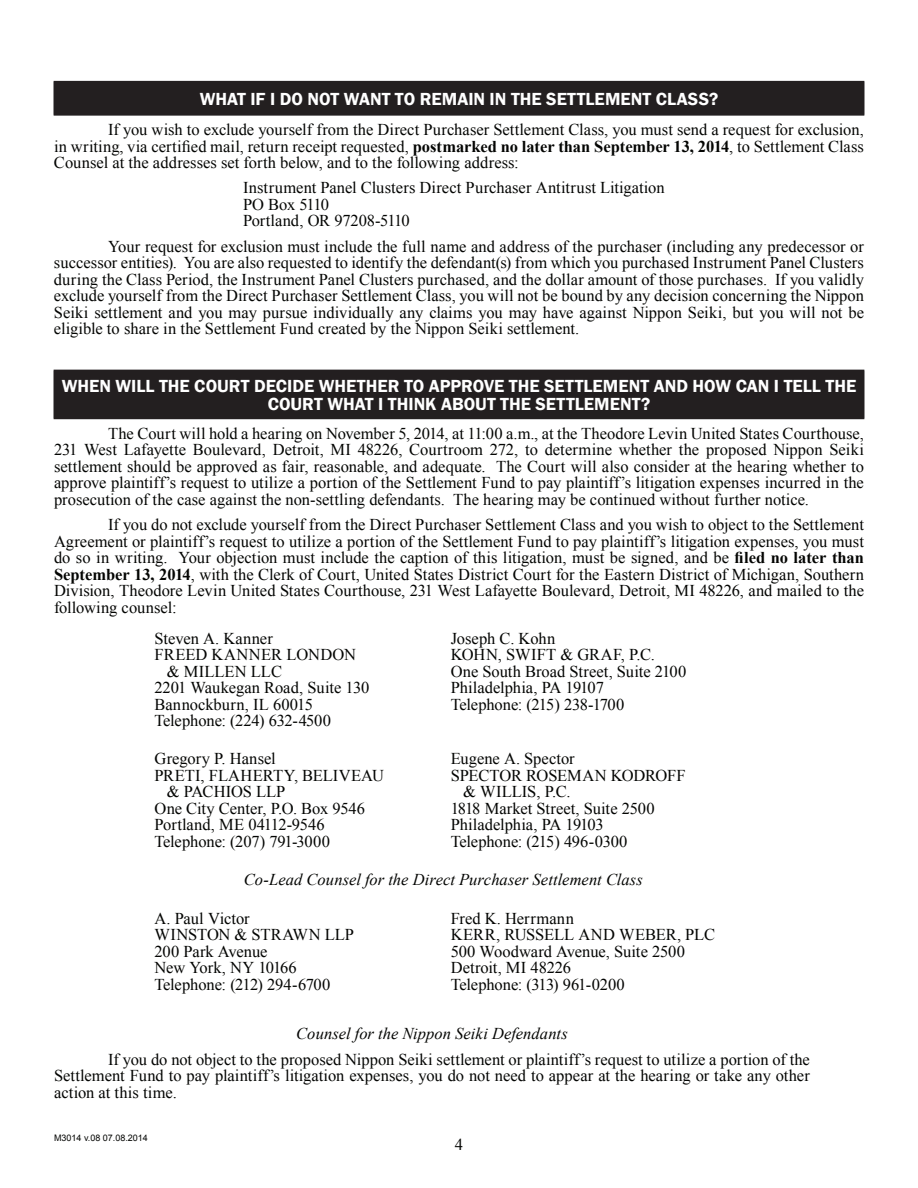
<style>
.page{position:relative;width:918px;height:1188px;background:#fff}
.page>*{position:absolute;margin:0;border:0;box-sizing:border-box;transform-origin:0 0}
.t1{font:600 18px/18px "Franklin Gothic";color:#fff;text-align:center}
.t2{font:16.5px/16.5px "Times New Roman";letter-spacing:-.005em;color:#040503;text-align:justify}
.t3{font:italic 16.5px "Times New Roman";letter-spacing:.005em;color:#040503}
.t4{font:9px "Arial";color:#040503}
.s1{font-weight:700}
</style>
<div class="page">
<div style="left:54px;top:81px;width:810px;height:34px;background:#231f20"></div>
<hr style="left:864px;top:82px;width:1px;height:33px;background:#231f20">
<hr style="left:54px;top:115px;width:810px;height:1px;background:#231f20">
<div style="left:54px;top:370px;width:810px;height:49px;background:#231f20"></div>
<hr style="left:864px;top:371px;width:1px;height:47px;background:#231f20">
<p class="t1" style="left:200px;top:90px;width:520px">WHAT IF I DO NOT WANT TO REMAIN IN THE SETTLEMENT CLASS?</p>
<p class="t2" style="left:54px;top:121px;width:812px;text-indent:54px">If you wish to exclude yourself from the Direct Purchaser Settlement Class, you must send a request for exclusion, in writing, via certified mail, return receipt requested, <span class="s1">postmarked no later than September 13, 2014</span>, to Settlement Class Counsel at the addresses set forth below, and to the following address:</p>
<p class="t2" style="left:243px;top:179px;width:423px;text-align:left">Instrument Panel Clusters Direct Purchaser Antitrust Litigation<br>PO Box 5110<br>Portland, OR 97208-5110</p>
<p class="t2" style="left:54px;top:238px;width:812px;text-indent:54px">Your request for exclusion must include the full name and address of the purchaser (including any predecessor or successor entities). You are also requested to identify the defendant(s) from which you purchased Instrument Panel Clusters during the Class Period, the Instrument Panel Clusters purchased, and the dollar amount of those purchases. If you validly exclude yourself from the Direct Purchaser Settlement Class, you will not be bound by any decision concerning the Nippon Seiki settlement and you may pursue individually any claims you may have against Nippon Seiki, but you will not be eligible to share in the Settlement Fund created by the Nippon Seiki settlement.</p>
<p class="t1" style="left:62px;top:377px;width:796px">WHEN WILL THE COURT DECIDE WHETHER TO APPROVE THE SETTLEMENT AND HOW CAN I TELL THE<br>COURT WHAT I THINK ABOUT THE SETTLEMENT?</p>
<p class="t2" style="left:54px;top:425px;width:811px;text-indent:54px">The Court will hold a hearing on November 5, 2014, at 11:00 a.m., at the Theodore Levin United States Courthouse, 231 West Lafayette Boulevard, Detroit, MI 48226, Courtroom 272, to determine whether the proposed Nippon Seiki settlement should be approved as fair, reasonable, and adequate. The Court will also consider at the hearing whether to approve plaintiff’s request to utilize a portion of the Settlement Fund to pay plaintiff’s litigation expenses incurred in the prosecution of the case against the non-settling defendants. The hearing may be continued without further notice.</p>
<p class="t2" style="left:54px;top:516px;width:812px;text-indent:54px">If you do not exclude yourself from the Direct Purchaser Settlement Class and you wish to object to the Settlement Agreement or plaintiff’s request to utilize a portion of the Settlement Fund to pay plaintiff’s litigation expenses, you must do so in writing. Your objection must include the caption of this litigation, must be signed, and be <span class="s1">filed no later than September 13, 2014</span>, with the Clerk of Court, United States District Court for the Eastern District of Michigan, Southern Division, Theodore Levin United States Courthouse, 231 West Lafayette Boulevard, Detroit, MI 48226, and mailed to the following counsel:</p>
<p class="t2" style="left:155px;top:630px;width:120px">Steven A. Kanner</p>
<p class="t2" style="left:155px;top:646px;width:203px">FREED KANNER LONDON</p>
<p class="t2" style="left:167px;top:663px;width:117px">&amp; MILLEN LLC</p>
<p class="t2" style="left:155px;top:679px;width:216px">2201 Waukegan Road, Suite 130</p>
<p class="t2" style="left:155px;top:696px;width:160px">Bannockburn, IL 60015</p>
<p class="t2" style="left:155px;top:712px;width:178px">Telephone: (224) 632-4500</p>
<p class="t2" style="left:451px;top:630px;width:237px;text-align:left">Joseph C. Kohn<br>KOHN, SWIFT &amp; GRAF, P.C.<br>One South Broad Street, Suite 2100<br>Philadelphia, PA 19107<br>Telephone: (215) 238-1700</p>
<p class="t2" style="left:155px;top:750px;width:123px">Gregory P. Hansel</p>
<p class="t2" style="left:155px;top:767px;width:231px">PRETI, FLAHERTY, BELIVEAU</p>
<p class="t2" style="left:167px;top:783px;width:120px">&amp; PACHIOS LLP</p>
<p class="t2" style="left:155px;top:800px;width:212px">One City Center, P.O. Box 9546</p>
<p class="t2" style="left:155px;top:816px;width:172px">Portland, ME 04112-9546</p>
<p class="t2" style="left:155px;top:833px;width:177px">Telephone: (207) 791-3000</p>
<p class="t2" style="left:451px;top:750px;width:126px">Eugene A. Spector</p>
<p class="t2" style="left:451px;top:767px;width:236px">SPECTOR ROSEMAN KODROFF</p>
<p class="t2" style="left:463px;top:783px;width:109px">&amp; WILLIS, P.C.</p>
<p class="t2" style="left:451px;top:800px;width:205px">1818 Market Street, Suite 2500</p>
<p class="t2" style="left:451px;top:816px;width:155px">Philadelphia, PA 19103</p>
<p class="t2" style="left:451px;top:833px;width:178px">Telephone: (215) 496-0300</p>
<p class="t3" style="left:244px;top:869px;width:400px">Co-Lead Counsel for the Direct Purchaser Settlement Class</p>
<p class="t2" style="left:155px;top:910px;width:201px;text-align:left">A. Paul Victor<br>WINSTON &amp; STRAWN LLP<br>200 Park Avenue<br>New York, NY 10166<br>Telephone: (212) 294-6700</p>
<p class="t2" style="left:451px;top:910px;width:266px;text-align:left">Fred K. Herrmann<br>KERR, RUSSELL AND WEBER, PLC<br>500 Woodward Avenue, Suite 2500<br>Detroit, MI 48226<br>Telephone: (313) 961-0200</p>
<p class="t3" style="left:296px;top:1023px;width:273px">Counsel for the Nippon Seiki Defendants</p>
<p class="t2" style="left:54px;top:1051px;width:757px;text-indent:54px">If you do not object to the proposed Nippon Seiki settlement or plaintiff’s request to utilize a portion of the Settlement Fund to pay plaintiff’s litigation expenses, you do not need to appear at the hearing or take any other action at this time.</p>
<p class="t4" style="left:54px;top:1131px;width:95px">M3014 v.08 07.08.2014</p>
<p class="t2" style="left:455px;top:1136px;width:10px">4</p>
</div>
